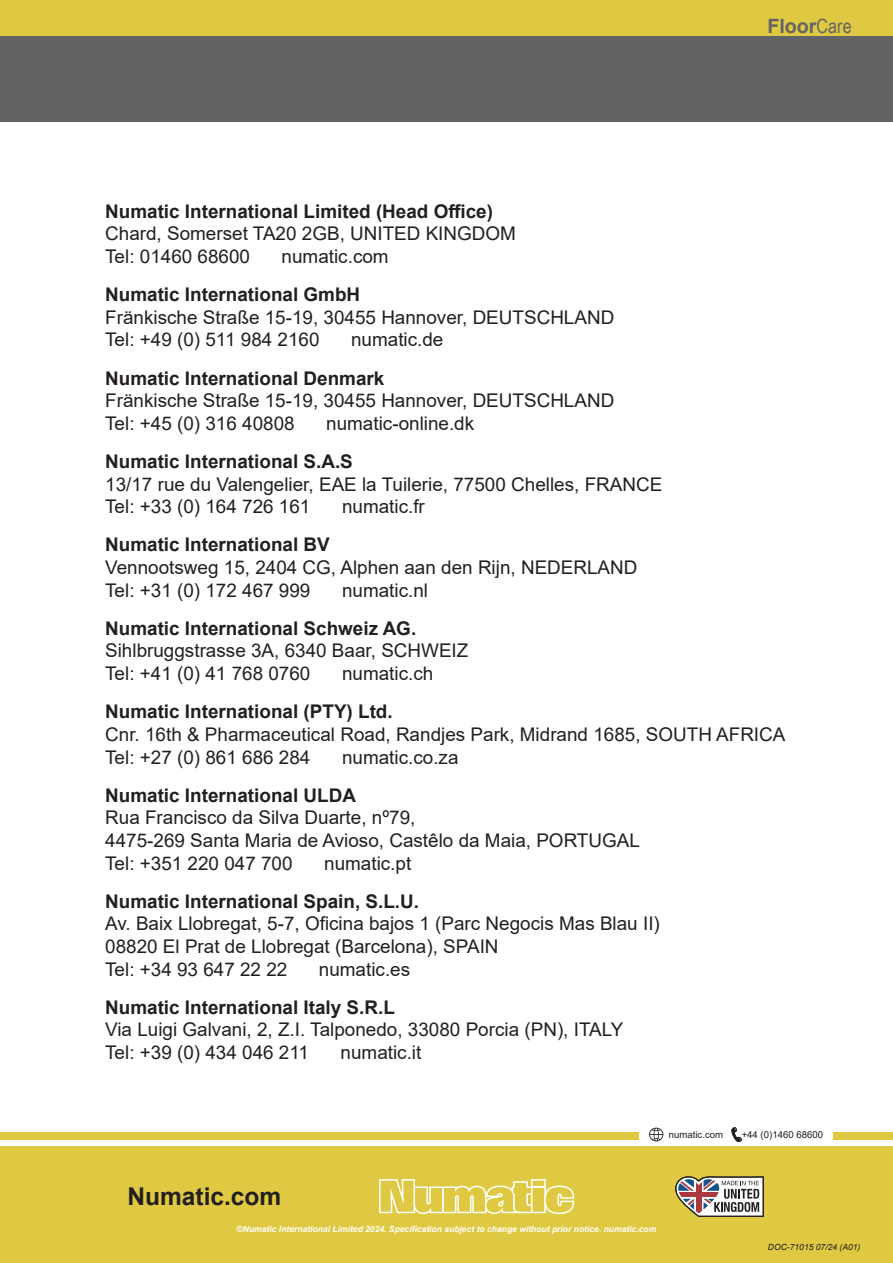
<style>
.page{position:relative;width:893px;height:1263px;background:#fff}
.page>*{position:absolute;margin:0;border:0;box-sizing:border-box;transform-origin:0 0}
.t1{font:700 24.6px "Arial";color:#231f20}
.t2{font:700 19.65px "Arial";color:#636366}
.t3{font:18.9px/22.6px "Arial";color:#231f20}
.t4{font:700 18.9px "Arial";color:#231f20}
.t5{font:9.6px "Arial";color:#231f20}
.t6{font:italic 700 8.55px "Arial";color:#fff}
.t7{font:italic 8.55px "Arial";color:#231f20}
.s1{font-family:"Arial Narrow";font-weight:400}
</style>
<div class="page">
<div style="left:834px;top:1132px;width:59px;height:8px;background:#e0c942"></div>
<div style="left:0;top:1146px;width:893px;height:117px;background:#e0c942"></div>
<svg style="left:649px;top:1127px;width:14px;height:14px"></svg>
<svg style="left:731px;top:1127px;width:11px;height:15px"></svg>
<div style="left:0;top:0;width:893px;height:45px;background:#e0c942"></div>
<div style="left:0;top:1132px;width:638px;height:8px;background:#e0c942"></div>
<div style="left:0;top:37px;width:893px;height:85px;background:#636366"></div>
<svg style="left:379px;top:1179px;width:195px;height:35px"></svg>
<svg style="left:675px;top:1176px;width:89px;height:41px;background:#afa39c"></svg>
<p class="t4" style="left:105px;top:198px;width:389px">Numatic International Limited (Head Office)</p>
<p class="t3" style="left:105px;top:222px;width:412px">Chard, Somerset TA20 2GB, UNITED KINGDOM<br>Tel: 01460 68600</p>
<p class="t3" style="left:282px;top:245px;width:109px">numatic.com</p>
<p class="t4" style="left:105px;top:281px;width:257px">Numatic International GmbH</p>
<p class="t3" style="left:105px;top:306px;width:511px">Fränkische Straße 15-19, 30455 Hannover, DEUTSCHLAND<br>Tel: +49 (0) 511 984 2160</p>
<p class="t3" style="left:351px;top:328px;width:94px">numatic.de</p>
<p class="t4" style="left:105px;top:365px;width:281px">Numatic International Denmark</p>
<p class="t3" style="left:105px;top:389px;width:511px">Fränkische Straße 15-19, 30455 Hannover, DEUTSCHLAND<br>Tel: +45 (0) 316 40808</p>
<p class="t3" style="left:326px;top:412px;width:150px">numatic-online.dk</p>
<p class="t4" style="left:105px;top:448px;width:249px">Numatic International S.A.S</p>
<p class="t3" style="left:105px;top:473px;width:559px">13/17 rue du Valengelier, EAE la Tuilerie, 77500 Chelles, FRANCE<br>Tel: +33 (0) 164 726 161</p>
<p class="t3" style="left:342px;top:495px;width:84px">numatic.fr</p>
<p class="t2" style="left:767px;top:13px;width:86px">Floor<span class="s1">Care</span></p>
<p class="t4" style="left:105px;top:531px;width:226px">Numatic International BV</p>
<p class="t3" style="left:105px;top:556px;width:534px">Vennootsweg 15, 2404 CG, Alphen aan den Rijn, NEDERLAND<br>Tel: +31 (0) 172 467 999</p>
<p class="t3" style="left:342px;top:579px;width:88px">numatic.nl</p>
<p class="t4" style="left:105px;top:615px;width:313px">Numatic International Schweiz AG.</p>
<p class="t3" style="left:105px;top:639px;width:365px">Sihlbruggstrasse 3A, 6340 Baar, SCHWEIZ<br>Tel: +41 (0) 41 768 0760</p>
<p class="t3" style="left:342px;top:662px;width:93px">numatic.ch</p>
<p class="t4" style="left:105px;top:698px;width:289px">Numatic International (PTY) Ltd.</p>
<p class="t3" style="left:105px;top:723px;width:682px">Cnr. 16th &amp; Pharmaceutical Road, Randjes Park, Midrand 1685, SOUTH AFRICA<br>Tel: +27 (0) 861 686 284</p>
<p class="t3" style="left:342px;top:745px;width:118px">numatic.co.za</p>
<p class="t4" style="left:105px;top:782px;width:252px">Numatic International ULDA</p>
<p class="t3" style="left:105px;top:806px;width:536px">Rua Francisco da Silva Duarte, nº79,<br>4475-269 Santa Maria de Avioso, Castêlo da Maia, PORTUGAL<br>Tel: +351 220 047 700</p>
<p class="t3" style="left:324px;top:851px;width:89px">numatic.pt</p>
<p class="t4" style="left:105px;top:888px;width:315px">Numatic International Spain, S.L.U.</p>
<p class="t3" style="left:105px;top:912px;width:556px">Av. Baix Llobregat, 5-7, Oficina bajos 1 (Parc Negocis Mas Blau II)<br>08820 El Prat de Llobregat (Barcelona), SPAIN<br>Tel: +34 93 647 22 22</p>
<p class="t3" style="left:319px;top:957px;width:93px">numatic.es</p>
<p class="t4" style="left:105px;top:994px;width:291px">Numatic International Italy S.R.L</p>
<p class="t3" style="left:105px;top:1018px;width:520px">Via Luigi Galvani, 2, Z.I. Talponedo, 33080 Porcia (PN), ITALY<br>Tel: +39 (0) 434 046 211</p>
<p class="t3" style="left:341px;top:1041px;width:82px">numatic.it</p>
<p class="t5" style="left:669px;top:1128px;width:56px">numatic.com</p>
<p class="t5" style="left:742px;top:1128px;width:83px">+44 (0)1460 68600</p>
<h1 class="t1" style="left:127px;top:1179px;width:156px">Numatic.com</h1>
<p class="t6" style="left:237px;top:1223px;width:421px">©Numatic International Limited 2024. Specification subject to change without prior notice. numatic.com</p>
<p class="t7" style="left:768px;top:1242px;width:94px">DOC-71015 07/24 (A01)</p>
</div>
